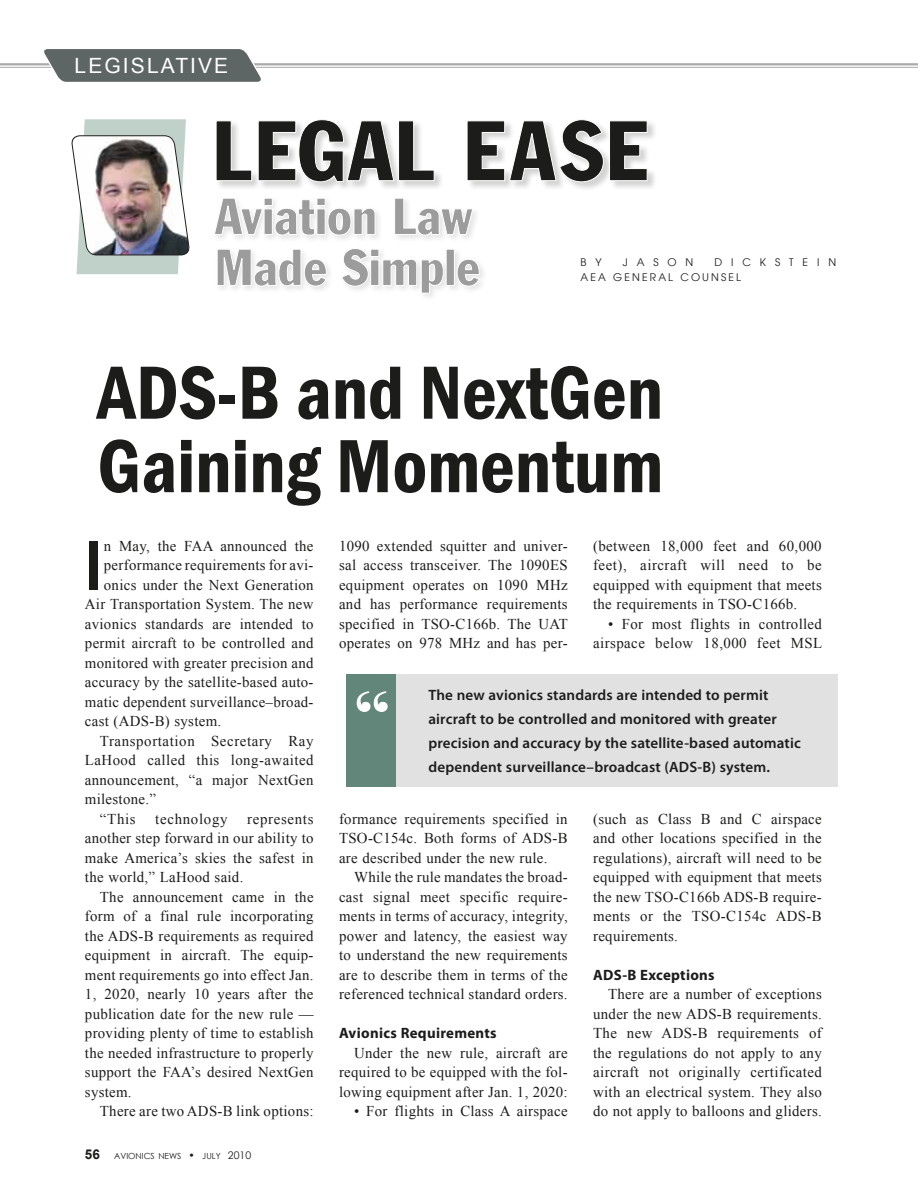
<style>
.page{position:relative;width:918px;height:1188px;background:#fff}
.page>*{position:absolute;margin:0;border:0;box-sizing:border-box;transform-origin:0 0}
.t1{font:600 condensed 78px/73.5px "Franklin Gothic";color:#1c1c1a}
.t2{font:500 condensed 73.5px "Franklin Gothic";color:#1c1c1a}
.t3{font:21px "Arial";letter-spacing:.1em;color:#fff}
.t4{font:15px/19.5px "Times New Roman";letter-spacing:.02em;color:#1c1c1a;text-align:justify}
.t5{font:600 15px/24px "Myriad Pro";letter-spacing:.01em;color:#1c1c1a}
.t6{font:700 15px "Myriad Pro";letter-spacing:.02em;color:#1c1c1a}
.t7{font:15px "Times New Roman";letter-spacing:.04em;color:#1c1c1a}
.t8{font:15px "Times New Roman";letter-spacing:.045em;color:#1c1c1a}
.t9{font:10.5px "Avant Garde";letter-spacing:.85em;color:#1c1c1a}
.t10{font:10.5px "Avant Garde";letter-spacing:.2em;color:#1c1c1a}
.t11{font:8.4px "Century Gothic";color:#1c1c1a}
.s1{font-family:"Arial";font-weight:700;font-size:13.5px}
.s2{font-size:10.5px}
</style>
<div class="page">
<img style="left:71px;top:119px;width:119px;height:155px">
<hr style="left:0;top:63px;width:918px;height:2px;background:#aaaaab">
<hr style="left:0;top:67px;width:918px;height:1px;background:#aaaaab">
<svg style="left:38px;top:49px;width:229px;height:33px;background:#717777"></svg>
<div style="left:215px;top:119px;width:442px;height:73px;background:#1c1c1a;opacity:.2"></div>
<svg style="left:215px;top:119px;width:433px;height:64px"></svg>
<svg style="left:217px;top:249px;width:263px;height:45px"></svg>
<div style="left:212px;top:196px;width:268px;height:47px;background:#1c1c1a;opacity:.12"></div>
<svg style="left:214px;top:198px;width:259px;height:38px"></svg>
<div style="left:347px;top:674px;width:491px;height:113px;background:#e1e1e2"></div>
<div style="left:346px;top:674px;width:49px;height:113px;background:#628679"></div>
<svg style="left:357px;top:691px;width:31px;height:21px"></svg>
<h3 class="t3" style="left:75px;top:52px;width:155px">LEGISLATIVE</h3>
<p class="t9" style="left:580px;top:256px;width:23px">B Y</p>
<p class="t9" style="left:623px;top:256px;width:72px">JASON</p>
<p class="t9" style="left:714px;top:256px;width:123px">DICKSTEIN</p>
<p class="t9" style="left:580px;top:271px;width:10px">AEA</p>
<p class="t9" style="left:613px;top:271px;width:20px">GENE</p>
<p class="t10" style="left:650px;top:271px;width:92px">RAL COUNSEL</p>
<h1 class="t1" style="left:97px;top:355px;width:567px">ADS-B and NextGen<br>Gaining Momentum</h1>
<h2 class="t2" style="left:85px;top:517px;width:19px">I</h2>
<p class="t4" style="left:104px;top:536px;width:211px">n May, the FAA announced the</p>
<p class="t4" style="left:104px;top:555px;width:211px">performance requirements for avi-</p>
<p class="t4" style="left:104px;top:575px;width:211px">onics under the Next Generation</p>
<p class="t4" style="left:85px;top:594px;width:230px">Air Transportation System. The new</p>
<p class="t4" style="left:85px;top:614px;width:230px">avionics standards are intended to</p>
<p class="t4" style="left:85px;top:633px;width:230px">permit aircraft to be controlled and</p>
<p class="t4" style="left:85px;top:653px;width:230px">monitored with greater precision and</p>
<p class="t4" style="left:85px;top:672px;width:230px">accuracy by the satellite-based auto-</p>
<p class="t4" style="left:85px;top:692px;width:230px">matic dependent surveillance–broad-</p>
<p class="t4" style="left:85px;top:711px;width:138px">cast (ADS-B) system.</p>
<p class="t7" style="left:100px;top:730px;width:215px">Transportation Secretary Ray</p>
<p class="t4" style="left:85px;top:750px;width:230px">LaHood called this long-awaited</p>
<p class="t4" style="left:85px;top:770px;width:230px">announcement, “a major NextGen</p>
<p class="t4" style="left:85px;top:789px;width:73px">milestone.”</p>
<p class="t4" style="left:100px;top:809px;width:37px">“This</p>
<p class="t8" style="left:155px;top:808px;width:74px">technology</p>
<p class="t4" style="left:85px;top:809px;width:230px;text-indent:162px">represents another step forward in our ability to make America’s skies the safest in the world,” LaHood said.</p>
<p class="t4" style="left:85px;top:887px;width:230px;text-indent:15px">The announcement came in the form of a final rule incorporating the ADS-B requirements as required equipment in aircraft. The equip&shy;ment requirements go into effect Jan.<br>1, 2020, nearly 10 years after the publication date for the new rule — providing plenty of time to establish the needed infrastructure to properly support the FAA’s desired NextGen system.</p>
<p class="t4" style="left:100px;top:1101px;width:215px">There are two ADS-B link options:</p>
<p class="t11" style="left:85px;top:1150px;width:168px"><span class="s1">56</span> AVIONICS NEWS <span class="s2">•</span> JULY <span class="s2">2010</span></p>
<p class="t4" style="left:339px;top:536px;width:230px">1090 extended squitter and univer&shy;sal access transceiver. The 1090ES equipment operates on 1090 MHz and has performance requirements specified in TSO-C166b. The UAT operates on 978 MHz and has per-</p>
<p class="t4" style="left:593px;top:536px;width:230px">(between 18,000 feet and 60,000 feet), aircraft will need to be equipped with equipment that meets the requirements in TSO-C166b.</p>
<p class="t4" style="left:593px;top:614px;width:231px;text-align:right">• For most flights in controlled airspace below 18,000 feet MSL</p>
<p class="t5" style="left:428px;top:683px;width:374px">The new avionics standards are intended to permit aircraft to be controlled and monitored with greater precision and accuracy by the satellite-based automatic dependent surveillance–broadcast (ADS-B) system.</p>
<p class="t4" style="left:339px;top:809px;width:230px">formance requirements specified in TSO-C154c. Both forms of ADS-B are described under the new rule.</p>
<p class="t4" style="left:339px;top:867px;width:230px;text-indent:15px">While the rule mandates the broad&shy;cast signal meet specific require&shy;ments in terms of accuracy, integrity, power and latency, the easiest way to understand the new requirements are to describe them in terms of the referenced technical standard orders.</p>
<p class="t6" style="left:339px;top:1023px;width:159px">Avionics Requirements</p>
<p class="t4" style="left:339px;top:1043px;width:230px;text-indent:15px">Under the new rule, aircraft are required to be equipped with the fol&shy;lowing equipment after Jan. 1, 2020:</p>
<p class="t4" style="left:354px;top:1101px;width:215px">• For flights in Class A airspace</p>
<p class="t4" style="left:593px;top:809px;width:230px">(such as Class B and C airspace and other locations specified in the regulations), aircraft will need to be equipped with equipment that meets the new TSO-C166b ADS-B require&shy;ments or the TSO-C154c ADS-B requirements.</p>
<p class="t6" style="left:593px;top:965px;width:123px">ADS-B Exceptions</p>
<p class="t4" style="left:593px;top:984px;width:230px;text-indent:15px">There are a number of exceptions under the new ADS-B requirements.<br>The new ADS-B requirements of the regulations do not apply to any aircraft not originally certificated with an electrical system. They also do not apply to balloons and gliders.</p>
</div>
